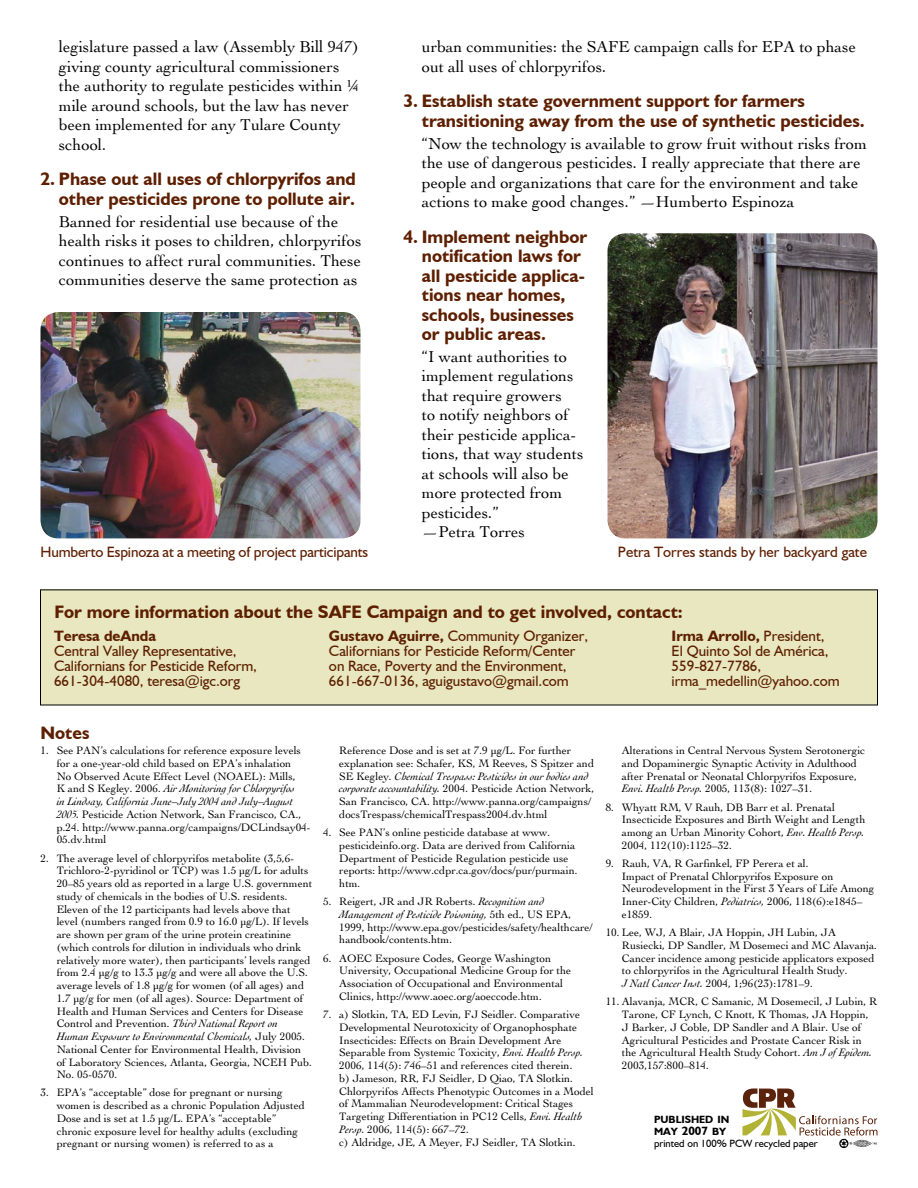
<style>
.page{position:relative;width:918px;height:1188px;background:#fff}
.page>*{position:absolute;margin:0;border:0;box-sizing:border-box;transform-origin:0 0}
.t1{font:700 18px/19.5px "Humanist 521 BT";color:#5d1f00}
.t2{font:16.5px/19.5px "Cochin";color:#000}
.t3{font:15px/15px "Humanist 521 BT";color:#5d1f00}
.t4{font:700 15px "Humanist 521 BT";color:#5d1f00}
.t5{font:11.25px/12.8px "Cochin";color:#000}
.t6{font:10.5px "Humanist 521 BT";color:#000}
.t7{font:700 10.5px/12px "Humanist 521 BT";color:#000}
.s1{font-weight:700}
.s2{font-style:italic}
.s3{font-size:12px}
</style>
<div class="page">
<img style="left:40px;top:312px;width:320px;height:226px;border-radius:18px">
<svg style="left:742px;top:1088px;width:136px;height:48px"></svg>
<div style="left:40px;top:590px;width:838px;height:115px;background:#e8e7bf"></div>
<img style="left:608px;top:233px;width:269px;height:305px;border-radius:18px">
<img style="left:839px;top:1138px;width:38px;height:11px">
<h2 class="t2" style="left:59px;top:37px;width:302px">legislature passed a law (Assembly Bill 947) giving county agricultural commissioners the authority to regulate pesticides within ¼ mile around schools, but the law has never been implemented for any Tulare County school.</h2>
<h1 class="t1" style="left:40px;top:169px;width:317px;text-align:right">2. Phase out all uses of chlorpyrifos and other pesticides prone to pollute air.</h1>
<h2 class="t2" style="left:59px;top:212px;width:304px">Banned for residential use because of the health risks it poses to children, chlorpyrifos continues to affect rural communities. These communities deserve the same protection as</h2>
<h2 class="t2" style="left:422px;top:37px;width:436px">urban communities: the SAFE campaign calls for EPA to phase out all uses of chlorpyrifos.</h2>
<h1 class="t1" style="left:422px;top:91px;width:444px;text-indent:-18px">3. Establish state government support for farmers transitioning away from the use of synthetic pesticides.</h1>
<p class="t2" style="left:422px;top:134px;width:447px">“Now the technology is available to grow fruit without risks from the use of dangerous pesticides. I really appreciate that there are people and organizations that care for the environment and take actions to make good changes.” —Humberto Espinoza</p>
<h1 class="t1" style="left:422px;top:227px;width:167px;text-indent:-18px">4. Implement neighbor notification laws for all pesticide applica&shy;tions near homes, schools, businesses or public areas.</h1>
<h2 class="t2" style="left:422px;top:347px;width:163px">“I want authorities to implement regulations that require growers<br>to notify neighbors of their pesticide applica&shy;tions, that way students at schools will also be more protected from pesticides.”<br>—Petra Torres</h2>
<h3 class="t3" style="left:40px;top:544px;width:329px">Humberto Espinoza at a meeting of project participants</h3>
<h3 class="t3" style="left:618px;top:544px;width:251px">Petra Torres stands by her backyard gate</h3>
<h1 class="t1" style="left:54px;top:602px;width:630px">For more information about the SAFE Campaign and to get involved, contact:</h1>
<h3 class="t4" style="left:54px;top:627px;width:104px">Teresa deAnda</h3>
<h3 class="t3" style="left:54px;top:643px;width:205px">Central Valley Representative,<br>Californians for Pesticide Reform,<br>661-304-4080, teresa@igc.org</h3>
<h3 class="t3" style="left:329px;top:628px;width:261px"><span class="s1">Gustavo Aguirre,</span> Community Organizer, Californians for Pesticide Reform/Center on Race, Poverty and the Environment, 661-667-0136, aguigustavo@gmail.com</h3>
<h3 class="t3" style="left:672px;top:628px;width:170px"><span class="s1">Irma Arrollo,</span> President,<br>El Quinto Sol de América,<br>559-827-7786, irma_medellin@yahoo.com</h3>
<h1 class="t1" style="left:40px;top:723px;width:50px">Notes</h1>
<p class="t5" style="left:57px;top:744px;width:255px;text-indent:-16px">1. See PAN’s calculations for reference exposure levels for a one-year-old child based on EPA’s inhalation<br>No Observed Acute Effect Level (NOAEL): Mills,<br>K and S Kegley. 2006. <span class="s2">Air Monitoring for Chlorpyrifos<br>in Lindsay, California June–July 2004 and July–August 2005.</span> Pesticide Action Network, San Francisco, CA., p.24. http://www.panna.org/campaigns/DCLindsay04- 05.dv.html</p>
<p class="t5" style="left:57px;top:852px;width:257px;text-indent:-16px">2. The average level of chlorpyrifos metabolite (3,5,6- Trichloro-2-pyridinol or TCP) was 1.5 µg/L for adults 20–85 years old as reported in a large U.S. government study of chemicals in the bodies of U.S. residents.<br>Eleven of the 12 participants had levels above that level (numbers ranged from 0.9 to 16.0 µg/L). If levels are shown per gram of the urine protein creatinine (which controls for dilution in individuals who drink relatively more water), then participants’ levels ranged from 2.4 µg/g to 13.3 µg/g and were all above the U.S. average levels of 1.8 µg/g for women (of all ages) and 1.7 µg/g for men (of all ages). Source: Department of Health and Human Services and Centers for Disease Control and Prevention. <span class="s2">Third National Report on Human Exposure to Environmental Chemicals,</span> July 2005.<br>National Center for Environmental Health, Division of Laboratory Sciences, Atlanta, Georgia, NCEH Pub.<br>No. 05-0570.</p>
<p class="t5" style="left:57px;top:1086px;width:250px;text-indent:-16px">3. EPA’s “acceptable” dose for pregnant or nursing women is described as a chronic Population Adjusted Dose and is set at 1.5 µg/L. EPA’s “acceptable” chronic exposure level for healthy adults (excluding pregnant or nursing women) is referred to as a</p>
<p class="t5" style="left:339px;top:744px;width:257px">Reference Dose and is set at 7.9 µg/L. For further explanation see: Schafer, KS, M Reeves, S Spitzer and SE Kegley. <span class="s2">Chemical Trespass: Pesticides in our bodies and corporate accountability.</span> 2004. Pesticide Action Network, San Francisco, CA. http://www.panna.org/campaigns/ docsTrespass/chemicalTrespass2004.dv.html</p>
<p class="t5" style="left:339px;top:826px;width:240px;text-indent:-16px">4. See PAN’s online pesticide database at www. pesticideinfo.org. Data are derived from California Department of Pesticide Regulation pesticide use reports: http://www.cdpr.ca.gov/docs/pur/purmain. htm.</p>
<p class="t5" style="left:339px;top:895px;width:255px;text-indent:-16px">5. Reigert, JR and JR Roberts. <span class="s2">Recognition and Management of Pesticide Poisoning,</span> 5th ed., US EPA, 1999, http://www.epa.gov/pesticides/safety/healthcare/ handbook/contents.htm.</p>
<p class="t5" style="left:339px;top:952px;width:233px;text-indent:-16px">6. AOEC Exposure Codes, George Washington University, Occupational Medicine Group for the Association of Occupational and Environmental Clinics, http://www.aoec.org/aoeccode.htm.</p>
<p class="t5" style="left:339px;top:1008px;width:256px;text-indent:-16px">7. a) Slotkin, TA, ED Levin, FJ Seidler. Comparative Developmental Neurotoxicity of Organophosphate Insecticides: Effects on Brain Development Are Separable from Systemic Toxicity, <span class="s2">Envi. Health Persp.<br></span>2006, 114(5): 746–51 and references cited therein.<br>b) Jameson, RR, FJ Seidler, D Qiao, TA Slotkin.<br>Chlorpyrifos Affects Phenotypic Outcomes in a Model of Mammalian Neurodevelopment: Critical Stages Targeting Differentiation in PC12 Cells, <span class="s2">Envi. Health Persp.</span> 2006, 114(5): 667–72.<br>c) Aldridge, JE, A Meyer, FJ Seidler, TA Slotkin.</p>
<p class="t5" style="left:622px;top:744px;width:245px">Alterations in Central Nervous System Serotonergic and Dopaminergic Synaptic Activity in Adulthood after Prenatal or Neonatal Chlorpyrifos Exposure, <span class="s2">Envi. Health Persp.</span> 2005, 113(8): 1027–31.</p>
<p class="t5" style="left:622px;top:801px;width:245px;text-indent:-16px">8. Whyatt RM, V Rauh, DB Barr et al. Prenatal Insecticide Exposures and Birth Weight and Length among an Urban Minority Cohort, <span class="s2">Env. Health Persp.<br></span>2004, 112(10):1125–32.</p>
<p class="t5" style="left:622px;top:857px;width:254px;text-indent:-16px">9. Rauh, VA, R Garfinkel, FP Perera et al.<br>Impact of Prenatal Chlorpyrifos Exposure on Neurodevelopment in the First 3 Years of Life Among Inner-City Children, <span class="s2">Pediatrics,</span> 2006, 118(6):e1845– e1859.</p>
<p class="t5" style="left:622px;top:926px;width:257px;text-indent:-16px">10. Lee, WJ, A Blair, JA Hoppin, JH Lubin, JA Rusiecki, DP Sandler, M Dosemeci and MC Alavanja.<br>Cancer incidence among pesticide applicators exposed to chlorpyrifos in the Agricultural Health Study.<br><span class="s2">J Natl Cancer Inst.</span> 2004, 1;96(23):1781–9.</p>
<p class="t5" style="left:622px;top:995px;width:257px;text-indent:-16px">11. Alavanja, MCR, C Samanic, M Dosemecil, J Lubin, R Tarone, CF Lynch, C Knott, K Thomas, JA Hoppin, J Barker, J Coble, DP Sandler and A Blair. Use of Agricultural Pesticides and Prostate Cancer Risk in the Agricultural Health Study Cohort. <span class="s2">Am J of Epidem.<br></span>2003,157:800–814.</p>
<p class="t7" style="left:654px;top:1113px;width:77px">published in may <span class="s3">2007</span> by</p>
<p class="t6" style="left:654px;top:1137px;width:165px">printed on 100% PCW recycled paper</p>
</div>
